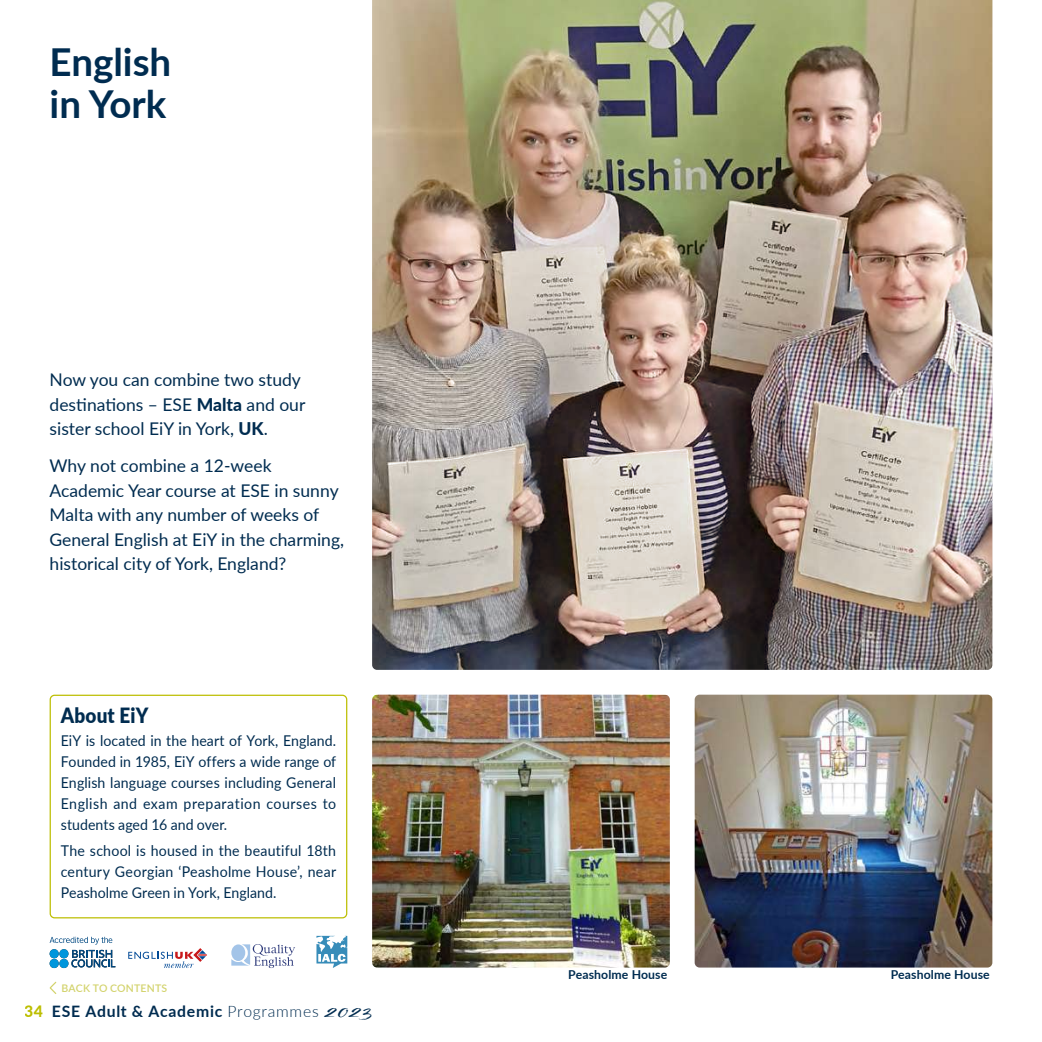
<style>
.page{position:relative;width:1042px;height:1042px;background:#fff}
.page>*{position:absolute;margin:0;border:0;box-sizing:border-box;transform-origin:0 0}
.t1{font:700 38.5px/42px "Lato";color:#002c50}
.t2{font:900 21px "Lato";letter-spacing:.01em;color:#002c50;scale:.9 1}
.t3{font:17.5px/24.5px "Lato";color:#002c50}
.t4{font:700 15.75px "Lato";letter-spacing:.05em;color:#002c50}
.t5{font:14.88px/21px "Lato";letter-spacing:.015em;color:#002c50;text-align:justify;scale:.95 1}
.t6{font:700 12.25px "Lato";letter-spacing:.01em;color:#002c50}
.t7{font:600 10.5px "Lato";letter-spacing:.02em;color:#d3d36d}
.s1{font-weight:800}
.s2{font-weight:800;color:#bcbe00}
.s3{font-weight:300}
.s4{font-family:"Timberline";font-weight:400}
</style>
<div class="page">
<img style="left:372px;top:0;width:620px;height:670px">
<div style="left:50px;top:694px;width:297px;height:224px;border:1px solid #bcbe00;border-radius:4px"></div>
<svg style="left:50px;top:937px;width:62px;height:7px"></svg>
<svg style="left:71px;top:950px;width:44px;height:17px"></svg>
<div style="left:50px;top:949px;width:9px;height:9px;background:#0096dc;border-radius:50%"></div>
<div style="left:59px;top:949px;width:9px;height:9px;background:#0096dc;border-radius:50%"></div>
<div style="left:50px;top:959px;width:9px;height:9px;background:#0096dc;border-radius:50%"></div>
<div style="left:59px;top:959px;width:9px;height:9px;background:#0096dc;border-radius:50%"></div>
<svg style="left:128px;top:948px;width:79px;height:20px"></svg>
<svg style="left:231px;top:944px;width:64px;height:24px"></svg>
<svg style="left:316px;top:936px;width:31px;height:32px"></svg>
<img style="left:372px;top:694px;width:298px;height:273px">
<img style="left:694px;top:694px;width:298px;height:273px">
<svg style="left:49px;top:981px;width:8px;height:13px"></svg>
<h1 class="t1" style="left:50px;top:39px;width:123px">English in York</h1>
<p class="t3" style="left:50px;top:367px;width:257px">Now you can combine two study destinations – ESE <span class="s1">Malta</span> and our sister school EiY in York, <span class="s1">UK</span>.</p>
<p class="t3" style="left:50px;top:453px;width:296px">Why not combine a 12-week Academic Year course at ESE in sunny Malta with any number of weeks of General English at EiY in the charming, historical city of York, England?</p>
<h2 class="t2" style="left:61px;top:699px;width:99px">About EiY</h2>
<p class="t5" style="left:61px;top:730px;width:291px">EiY is located in the heart of York, England.<br>Founded in 1985, EiY offers a wide range of English language courses including General English and exam preparation courses to students aged 16 and over.</p>
<p class="t5" style="left:61px;top:839px;width:291px">The school is housed in the beautiful 18th century Georgian ‘Peasholme House’, near Peasholme Green in York, England.</p>
<p class="t7" style="left:62px;top:981px;width:107px">BACK TO CONTENTS</p>
<p class="t4" style="left:25px;top:1000px;width:349px"><span class="s2">34</span> ESE Adult &amp; Academic <span class="s3">Programmes</span> <span class="s4">2023</span></p>
<p class="t6" style="left:568px;top:965px;width:100px">Peasholme House</p>
<p class="t6" style="left:891px;top:965px;width:100px">Peasholme House</p>
</div>
